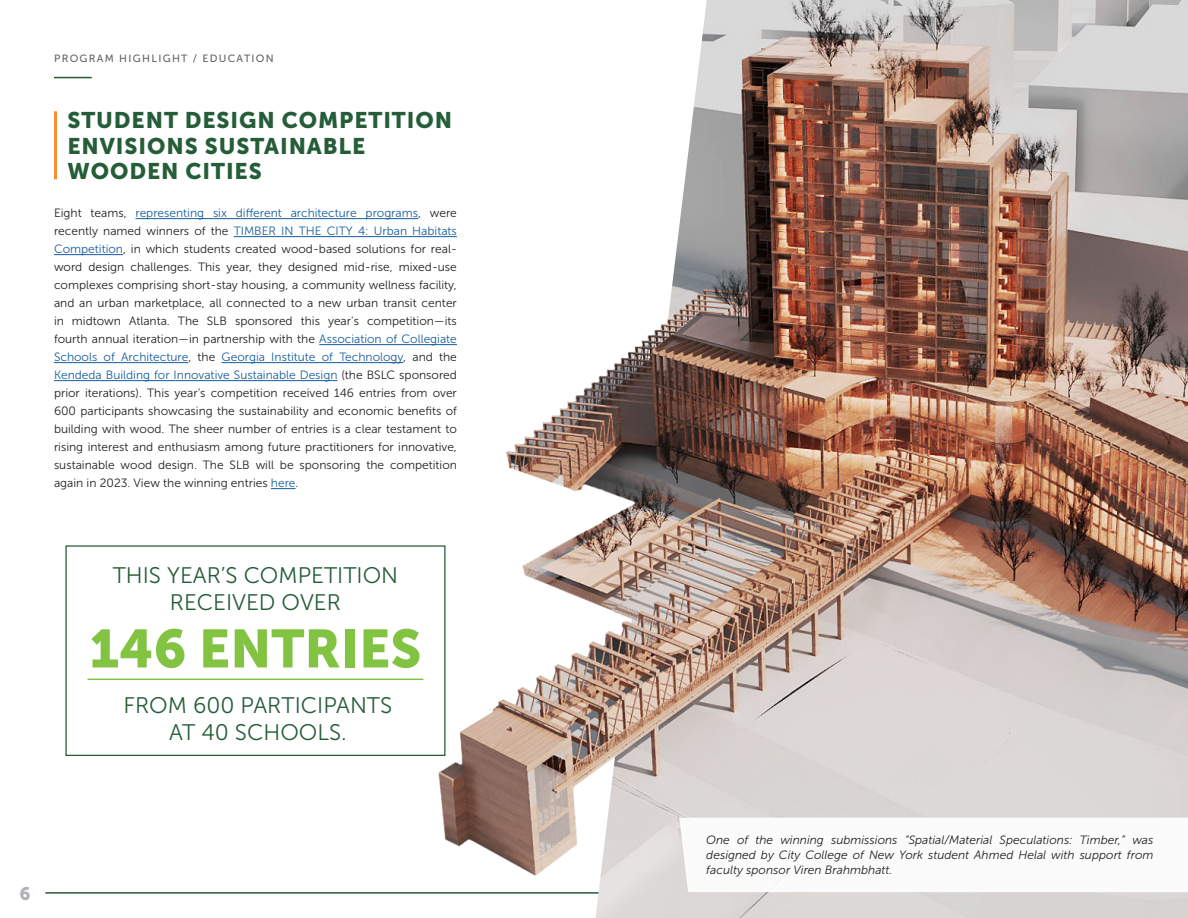
<style>
.page{position:relative;width:1188px;height:918px;background:#fff}
.page>*{position:absolute;margin:0;border:0;box-sizing:border-box;transform-origin:0 0}
.Body{font:53.4px "Museo Sans 900";color:#82c342}
.Body-2{font:22.5px/27px "Museo Sans 300";color:#255d38;text-align:center}
.t1{font:22.5px/25.5px "Museo Sans 900";letter-spacing:.04em;color:#255d38}
.t2{font:18px "Museo Sans 900";color:#b2b3b7}
.Body-3{font:12px/18px "Museo Sans 300";color:#231f20;text-align:justify}
.Body-4{font:italic 12px/15px "Museo Sans 300";color:#231f20;text-align:justify}
.t3{font:10.5px "Museo Sans 500";letter-spacing:.125em;color:#636366}
.s1{color:#175d9e}
</style>
<div class="page">
<hr style="left:45px;top:892px;width:1126px;height:2px;background:#255d38">
<img style="left:683px;top:0;width:505px;height:193px">
<hr style="left:135px;top:218px;width:283px;height:1px;background:#175d9e">
<hr style="left:234px;top:236px;width:223px;height:1px;background:#175d9e">
<hr style="left:54px;top:254px;width:69px;height:1px;background:#175d9e">
<hr style="left:319px;top:344px;width:138px;height:1px;background:#175d9e">
<hr style="left:54px;top:362px;width:134px;height:1px;background:#175d9e">
<hr style="left:222px;top:362px;width:181px;height:1px;background:#175d9e">
<hr style="left:54px;top:380px;width:283px;height:1px;background:#175d9e">
<svg style="left:271px;top:488px;width:25px;height:1px"></svg>
<img style="left:353px;top:193px;width:835px;height:725px">
<hr style="left:54px;top:77px;width:38px;height:1px;background:#255d38">
<hr style="left:54px;top:111px;width:3px;height:68px;background:#f78f2d">
<div style="left:65px;top:545px;width:380px;height:211px;border:1px solid #255d38"></div>
<hr style="left:88px;top:679px;width:335px;height:1px;background:#82c342">
<svg style="left:679px;top:818px;width:509px;height:74px"></svg>
<p class="t3" style="left:54px;top:53px;width:221px">PROGRAM HIGHLIGHT / EDUCATION</p>
<p class="t1" style="left:68px;top:107px;width:386px">STUDENT DESIGN COMPETITION<br>ENVISIONS SUSTAINABLE<br>WOODEN CITIES</p>
<p class="Body-3" style="left:54px;top:204px;width:404px">Eight teams, <span class="s1">representing six different architecture programs</span>, were recently named winners of the <span class="s1">TIMBER IN THE CITY 4: Urban Habitats Competition</span>, in which students created wood-based solutions for real&shy;word design challenges. This year, they designed mid-rise, mixed-use complexes comprising short-stay housing, a community wellness facility, and an urban marketplace, all connected to a new urban transit center in midtown Atlanta. The SLB sponsored this year’s competition—its fourth annual iteration—in partnership with the <span class="s1">Association of Collegiate Schools of Architecture</span>, the <span class="s1">Georgia Institute of Technology</span>, and the <span class="s1">Kendeda Building for Innovative Sustainable Design</span> (the BSLC sponsored prior iterations). This year’s competition received 146 entries from over 600 participants showcasing the sustainability and economic benefits of building with wood. The sheer number of entries is a clear testament to rising interest and enthusiasm among future practitioners for innovative, sustainable wood design. The SLB will be sponsoring the competition again in 2023. View the winning entries <span class="s1">here</span>.</p>
<p class="Body-2" style="left:113px;top:562px;width:287px">THIS YEAR’S COMPETITION<br>RECEIVED OVER</p>
<p class="Body" style="left:90px;top:618px;width:333px">146 ENTRIES</p>
<p class="Body-2" style="left:124px;top:692px;width:270px">FROM 600 PARTICIPANTS<br>AT 40 SCHOOLS.</p>
<h3 class="t2" style="left:19px;top:883px;width:13px">6</h3>
<p class="Body-4" style="left:706px;top:833px;width:449px">One of the winning submissions “Spatial/Material Speculations: Timber,” was designed by City College of New York student Ahmed Helal with support from faculty sponsor Viren Brahmbhatt.</p>
</div>
